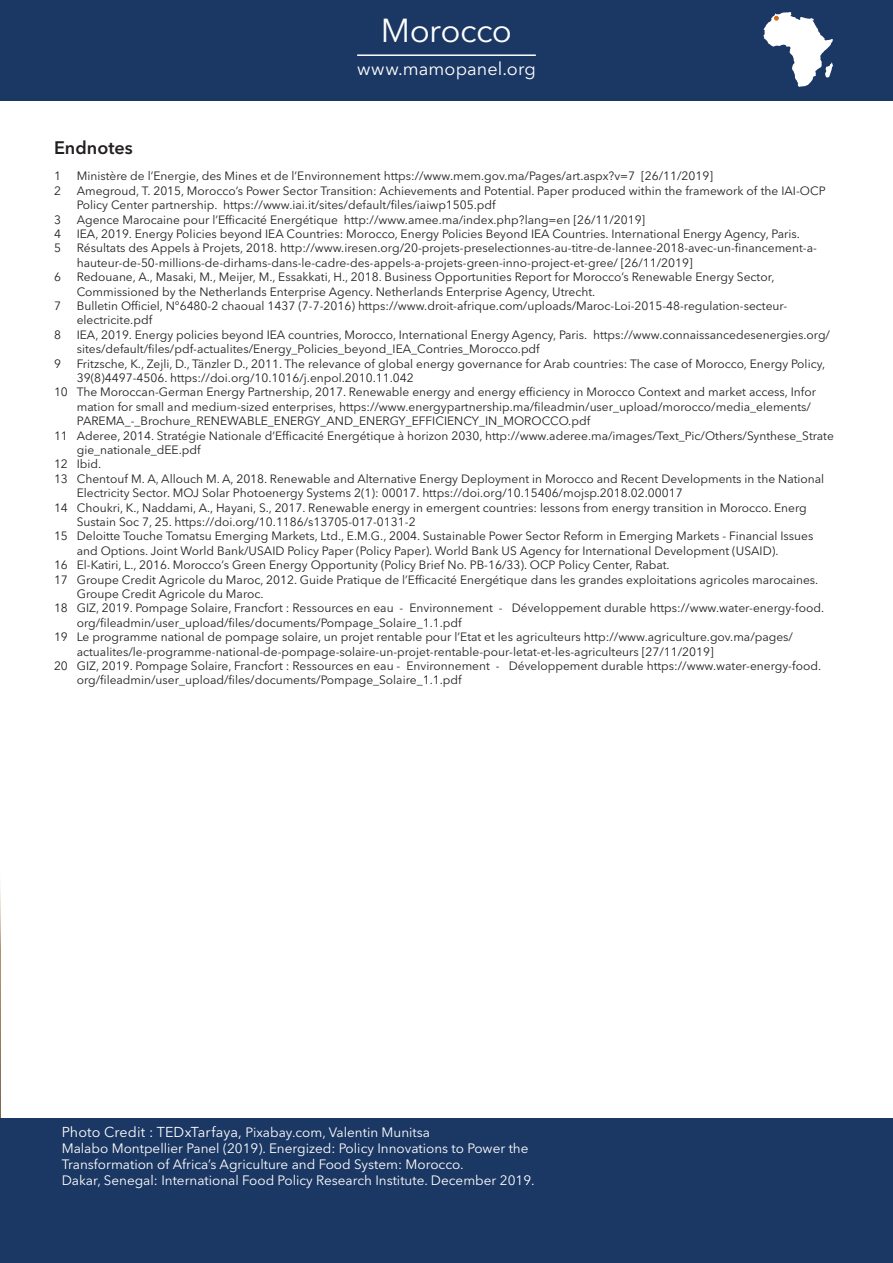
<style>
.page{position:relative;width:893px;height:1263px;background:#fff}
.page>*{position:absolute;margin:0;border:0;box-sizing:border-box;transform-origin:0 0}
.t1{font:33px "Avenir Next LT Pro";letter-spacing:-.015em;color:#fff}
.t2{font:18px "Avenir Next LT Pro";letter-spacing:.005em;color:#fff}
.t3{font:600 18px "Avenir Next LT Pro";color:#231f20}
.t4{font:13.5px/16.2px "Avenir Next LT Pro";color:#fff}
.t5{font:12px/14.4px "Avenir Next LT Pro";color:#231f20}
.s1{font-size:14.25px}
</style>
<div class="page">
<div style="left:0;top:0;width:893px;height:100px;background:#1b3763"></div>
<hr style="left:357px;top:54px;width:179px;height:2px;background:#fff">
<svg style="left:763px;top:12px;width:70px;height:75px"></svg>
<img style="left:0;top:885px;width:1px;height:378px">
<div style="left:1px;top:1119px;width:892px;height:144px;background:#1b3763"></div>
<h1 class="t1" style="left:381px;top:11px;width:133px">Morocco</h1>
<h2 class="t2" style="left:357px;top:58px;width:180px">www.mamopanel.org</h2>
<h2 class="t3" style="left:54px;top:137px;width:80px">Endnotes</h2>
<p class="t5" style="left:54px;top:169px;width:8px">1</p>
<p class="t5" style="left:77px;top:169px;width:638px">Ministère de l’Energie, des Mines et de l’Environnement https://www.mem.gov.ma/Pages/art.aspx?v=7 [26/11/2019]</p>
<p class="t5" style="left:54px;top:183px;width:8px">2</p>
<p class="t5" style="left:77px;top:183px;width:750px">Amegroud, T. 2015, Morocco’s Power Sector Transition: Achievements and Potential. Paper produced within the framework of the IAI-OCP<br>Policy Center partnership. https://www.iai.it/sites/default/files/iaiwp1505.pdf</p>
<p class="t5" style="left:54px;top:212px;width:8px">3</p>
<p class="t5" style="left:77px;top:212px;width:570px">Agence Marocaine pour l’Efficacité Energétique http://www.amee.ma/index.php?lang=en [26/11/2019]</p>
<p class="t5" style="left:54px;top:226px;width:8px">4</p>
<p class="t5" style="left:77px;top:226px;width:725px">IEA, 2019. Energy Policies beyond IEA Countries: Morocco, Energy Policies Beyond IEA Countries. International Energy Agency, Paris.</p>
<p class="t5" style="left:54px;top:241px;width:8px">5</p>
<p class="t5" style="left:77px;top:241px;width:742px">Résultats des Appels à Projets, 2018. http://www.iresen.org/20-projets-preselectionnes-au-titre-de-lannee-2018-avec-un-financement-a&shy;hauteur-de-50-millions-de-dirhams-dans-le-cadre-des-appels-a-projets-green-inno-project-et-gree/ [26/11/2019]</p>
<p class="t5" style="left:54px;top:270px;width:8px">6</p>
<p class="t5" style="left:77px;top:270px;width:699px">Redouane, A., Masaki, M., Meijer, M., Essakkati, H., 2018. Business Opportunities Report for Morocco’s Renewable Energy Sector,<br>Commissioned by the Netherlands Enterprise Agency. Netherlands Enterprise Agency, Utrecht.</p>
<p class="t5" style="left:54px;top:298px;width:8px">7</p>
<p class="t5" style="left:77px;top:298px;width:712px">Bulletin Officiel, N°6480-2 chaoual 1437 (7-7-2016) https://www.droit-afrique.com/uploads/Maroc-Loi-2015-48-regulation-secteur&shy;electricite.pdf</p>
<p class="t5" style="left:54px;top:327px;width:8px">8</p>
<p class="t5" style="left:77px;top:327px;width:755px">IEA, 2019. Energy policies beyond IEA countries, Morocco, International Energy Agency, Paris. https://www.connaissancedesenergies.org/ sites/default/files/pdf-actualites/Energy_Policies_beyond_IEA_Contries_Morocco.pdf</p>
<p class="t5" style="left:54px;top:356px;width:8px">9</p>
<p class="t5" style="left:77px;top:356px;width:750px">Fritzsche, K., Zejli, D., Tänzler D., 2011. The relevance of global energy governance for Arab countries: The case of Morocco, Energy Policy,</p>
<p class="t5" style="left:77px;top:370px;width:339px">39(8)4497-4506. https://doi.org/10.1016/j.enpol.2010.11.042</p>
<p class="t5" style="left:54px;top:385px;width:763px">10 The Moroccan-German Energy Partnership, 2017. Renewable energy and energy efficiency in Morocco Context and market access, Infor</p>
<p class="t5" style="left:77px;top:399px;width:736px">mation for small and medium-sized enterprises, https://www.energypartnership.ma/fileadmin/user_upload/morocco/media_elements/</p>
<p class="t5" style="left:77px;top:414px;width:515px">PAREMA_-_Brochure_RENEWABLE_ENERGY_AND_ENERGY_EFFICIENCY_IN_MOROCCO.pdf</p>
<p class="t5" style="left:54px;top:428px;width:781px">11 Aderee, 2014. Stratégie Nationale d’Efficacité Energétique à horizon 2030, http://www.aderee.ma/images/Text_Pic/Others/Synthese_Strate</p>
<p class="t5" style="left:77px;top:442px;width:125px">gie_nationale_dEE.pdf</p>
<p class="t5" style="left:54px;top:457px;width:49px">12 Ibid.</p>
<p class="t5" style="left:54px;top:471px;width:772px">13 Chentouf M. A, Allouch M. A, 2018. Renewable and Alternative Energy Deployment in Morocco and Recent Developments in the National</p>
<p class="t5" style="left:77px;top:486px;width:607px">Electricity Sector. MOJ Solar Photoenergy Systems 2(1): 00017. https://doi.org/10.15406/mojsp.2018.02.00017</p>
<p class="t5" style="left:54px;top:500px;width:754px">14 Choukri, K., Naddami, A., Hayani, S., 2017. Renewable energy in emergent countries: lessons from energy transition in Morocco. Energ</p>
<p class="t5" style="left:77px;top:514px;width:340px">Sustain Soc 7, 25. https://doi.org/10.1186/s13705-017-0131-2</p>
<p class="t5" style="left:54px;top:529px;width:761px">15 Deloitte Touche Tomatsu Emerging Markets, Ltd., E.M.G., 2004. Sustainable Power Sector Reform in Emerging Markets - Financial Issues</p>
<p class="t5" style="left:77px;top:543px;width:703px">and Options. Joint World Bank/USAID Policy Paper (Policy Paper). World Bank US Agency for International Development (USAID).</p>
<p class="t5" style="left:54px;top:558px;width:617px">16 El-Katiri, L., 2016. Morocco’s Green Energy Opportunity (Policy Brief No. PB-16/33). OCP Policy Center, Rabat.</p>
<p class="t5" style="left:54px;top:572px;width:766px">17 Groupe Credit Agricole du Maroc, 2012. Guide Pratique de l’Efficacité Energétique dans les grandes exploitations agricoles marocaines.</p>
<p class="t5" style="left:77px;top:586px;width:188px">Groupe Credit Agricole du Maroc.</p>
<p class="t5" style="left:54px;top:601px;width:772px">18 GIZ, 2019. Pompage Solaire, Francfort : Ressources en eau - Environnement - Développement durable https://www.water-energy-food.</p>
<p class="t5" style="left:77px;top:615px;width:386px">org/fileadmin/user_upload/files/documents/Pompage_Solaire_1.1.pdf</p>
<p class="t5" style="left:54px;top:630px;width:740px">19 Le programme national de pompage solaire, un projet rentable pour l’Etat et les agriculteurs http://www.agriculture.gov.ma/pages/</p>
<p class="t5" style="left:77px;top:644px;width:638px">actualites/le-programme-national-de-pompage-solaire-un-projet-rentable-pour-letat-et-les-agriculteurs [27/11/2019]</p>
<p class="t5" style="left:54px;top:658px;width:769px">20 GIZ, 2019. Pompage Solaire, Francfort : Ressources en eau - Environnement - Développement durable https://www.water-energy-food.</p>
<p class="t5" style="left:77px;top:673px;width:386px">org/fileadmin/user_upload/files/documents/Pompage_Solaire_1.1.pdf</p>
<p class="t4" style="left:62px;top:1124px;width:370px"><span class="s1">Photo Credit : TEDxTarfaya,</span> Pixabay.com, Valentin Munitsa</p>
<p class="t4" style="left:62px;top:1140px;width:474px">Malabo Montpellier Panel (2019). Energized: Policy Innovations to Power the<br>Transformation of Africa’s Agriculture and Food System: Morocco.<br>Dakar, Senegal: International Food Policy Research Institute. December 2019.</p>
</div>
